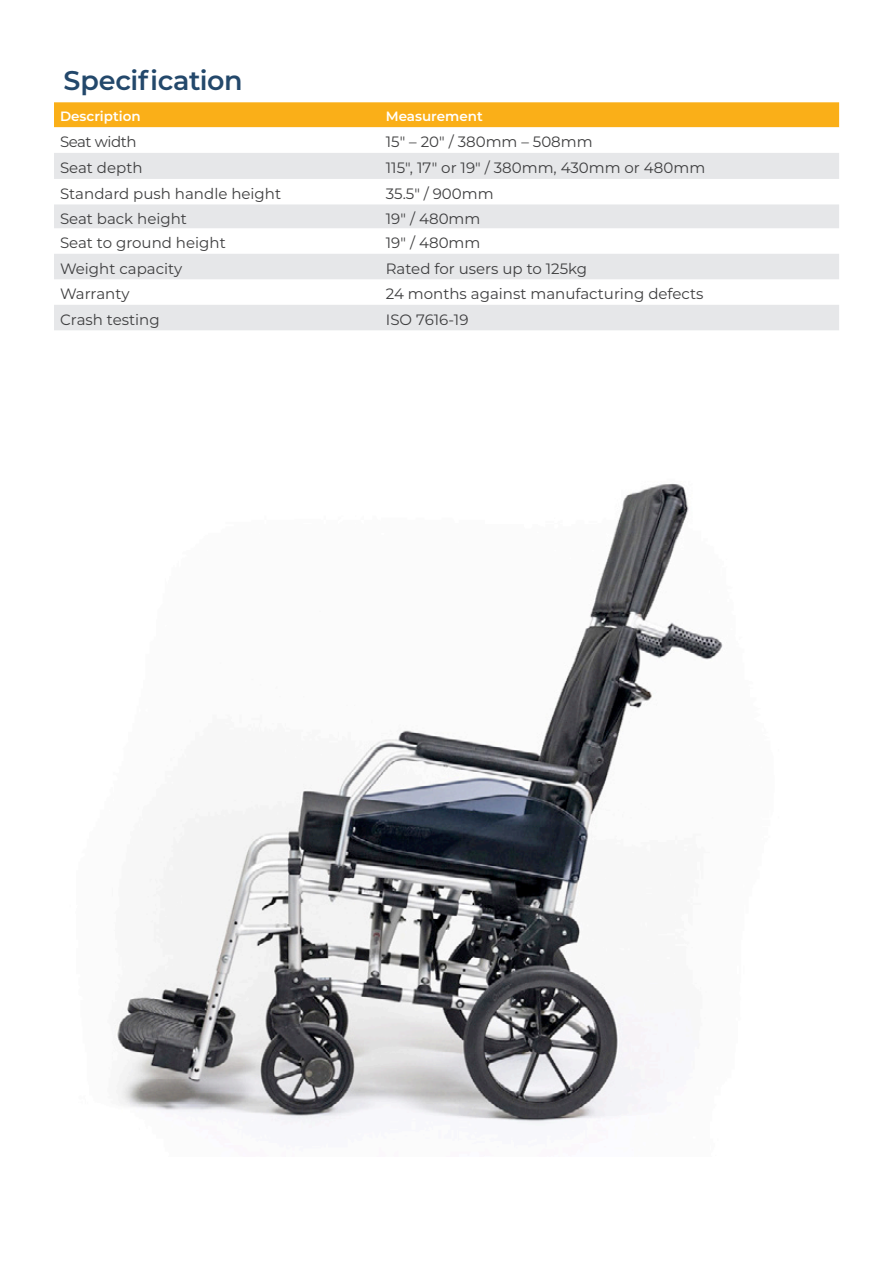
<style>
.page{position:relative;width:893px;height:1263px;background:#fff}
.page>*{position:absolute;margin:0;border:0;box-sizing:border-box;transform-origin:0 0}
.t1{font:600 27px "Montserrat";letter-spacing:-.01em;color:#23486b}
.t2{font:15px "Montserrat";color:#3e3e3f}
.t3{font:15px "Montserrat";letter-spacing:-.03em;color:#3e3e3f}
.t4{font:600 13.5px "Montserrat";color:#fff}
</style>
<div class="page">
<div style="left:54px;top:102px;width:785px;height:25px;background:#faaf18"></div>
<svg style="left:54px;top:127px;width:785px;height:1px"></svg>
<svg style="left:54px;top:153px;width:785px;height:177px;fill:#e6e7e9"></svg>
<img style="left:114px;top:483px;width:609px;height:645px">
<p class="t1" style="left:64px;top:61px;width:181px">Specification</p>
<p class="t4" style="left:60px;top:107px;width:82px">Description</p>
<p class="t4" style="left:386px;top:107px;width:99px">Measurement</p>
<p class="t3" style="left:60px;top:132px;width:78px">Seat width</p>
<p class="t2" style="left:386px;top:132px;width:208px">15″ – 20″ / 380mm – 508mm</p>
<p class="t2" style="left:60px;top:158px;width:84px">Seat depth</p>
<p class="t2" style="left:386px;top:158px;width:321px">115″, 17″ or 19″ / 380mm, 430mm or 480mm</p>
<p class="t2" style="left:60px;top:183px;width:223px">Standard push handle height</p>
<p class="t2" style="left:386px;top:183px;width:109px">35.5″ / 900mm</p>
<p class="t2" style="left:60px;top:208px;width:129px">Seat back height</p>
<p class="t2" style="left:386px;top:208px;width:96px">19″ / 480mm</p>
<p class="t2" style="left:60px;top:233px;width:167px">Seat to ground height</p>
<p class="t2" style="left:386px;top:233px;width:96px">19″ / 480mm</p>
<p class="t2" style="left:60px;top:258px;width:124px">Weight capacity</p>
<p class="t2" style="left:386px;top:258px;width:203px">Rated for users up to 125kg</p>
<p class="t2" style="left:60px;top:284px;width:71px">Warranty</p>
<p class="t2" style="left:386px;top:284px;width:319px">24 months against manufacturing defects</p>
<p class="t2" style="left:60px;top:309px;width:101px">Crash testing</p>
<p class="t2" style="left:386px;top:309px;width:84px">ISO 7616-19</p>
</div>
